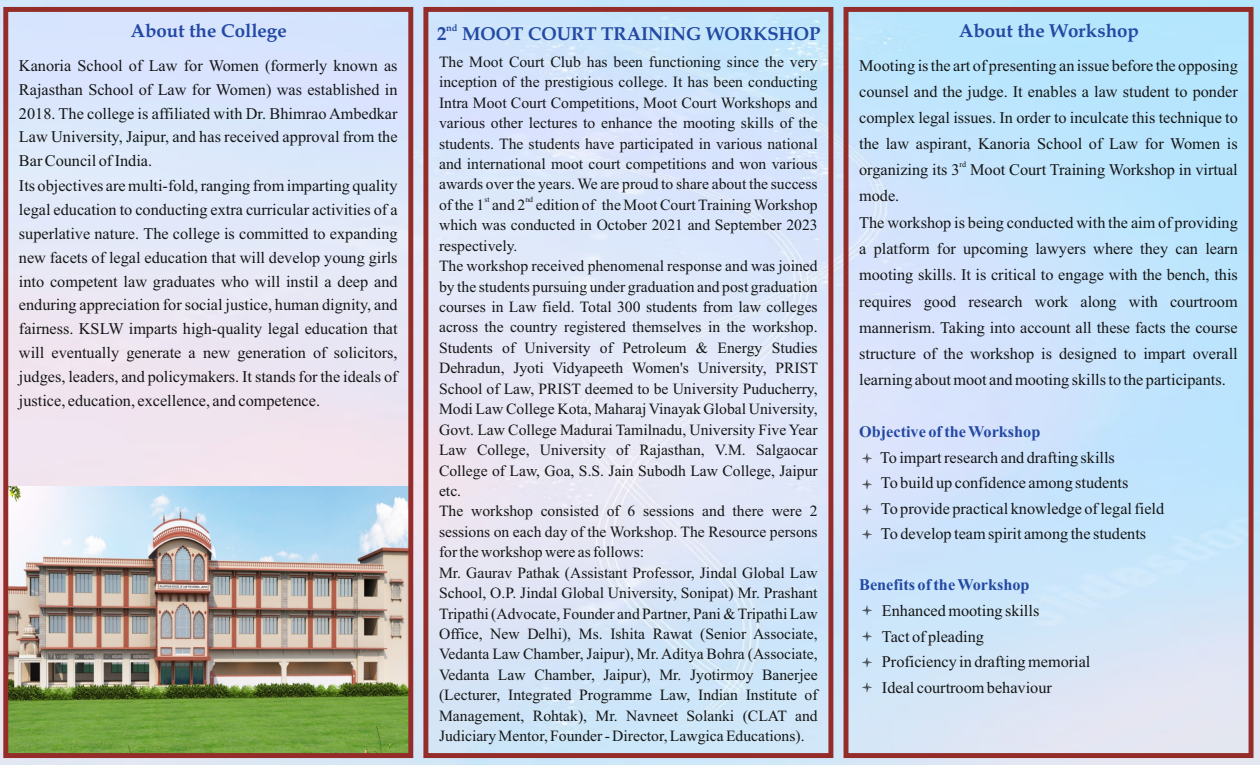
<style>
.page{position:relative;width:1260px;height:765px;background:#fff}
.page>*{position:absolute;margin:0;border:0;box-sizing:border-box;transform-origin:0 0}
.t1{font:700 18.75px "Book Antiqua";color:#2349a3}
.t2{font:16.25px/23.9px "Times New Roman";color:#151616}
.t3{font:700 16.25px "Times New Roman";color:#2349a3}
.t4{font:15.62px/20.4px "Times New Roman";color:#151616;text-align:justify}
.t5{font:12px/25.2px "Webdings";color:#151616;text-align:justify}
.t6{font:700 9.38px "Book Antiqua";color:#2349a3}
.t7{font:8.12px "Times New Roman";color:#151616}
.t8{font:7.75px "Times New Roman";color:#151616}
</style>
<div class="page">
<img style="left:0;top:0;width:1260px;height:765px">
<img style="left:9px;top:486px;width:398px;height:266px">
<div style="left:3px;top:7px;width:410px;height:751px;border:5px solid #942d2a"></div>
<div style="left:423px;top:7px;width:410px;height:751px;border:5px solid #942d2a"></div>
<div style="left:844px;top:7px;width:410px;height:751px;border:5px solid #942d2a"></div>
<p class="t1" style="left:131px;top:24px;width:158px">About the College</p>
<p class="t2" style="left:19px;top:55px;width:380px">Kanoria School of Law for Women (formerly known as Rajasthan School of Law for Women) was established in 2018. The college is affiliated with Dr. Bhimrao Ambedkar Law University, Jaipur, and has received approval from the Bar Council of India.<br>Its objectives are multi-fold, ranging from imparting quality legal education to conducting extra curricular activities of a superlative nature. The college is committed to expanding new facets of legal education that will develop young girls into competent law graduates who will instil a deep and enduring appreciation for social justice, human dignity, and fairness. KSLW imparts high-quality legal education that will eventually generate a new generation of solicitors, judges, leaders, and policymakers. It stands for the ideals of justice, education, excellence, and competence.</p>
<p class="t6" style="left:446px;top:24px;width:13px">nd</p>
<p class="t1" style="left:437px;top:26px;width:385px">2 MOOT COURT TRAINING WORKSHOP</p>
<p class="t4" style="left:439px;top:53px;width:380px">The Moot Court Club has been functioning since the very inception of the prestigious college. It has been conducting Intra Moot Court Competitions, Moot Court Workshops and various other lectures to enhance the mooting skills of the students. The students have participated in various national and international moot court competitions and won various awards over the years. We are proud to share about the success</p>
<p class="t8" style="left:484px;top:197px;width:7px">st</p>
<p class="t8" style="left:525px;top:197px;width:9px">nd</p>
<p class="t4" style="left:439px;top:196px;width:380px;text-align:left">of the 1 and 2 edition of the Moot Court Training Workshop which was conducted in October 2021 and September 2023 respectively.<br>The workshop received phenomenal response and was joined by the students pursuing under graduation and post graduation courses in Law field. Total 300 students from law colleges across the country registered themselves in the workshop.<br>Students of University of Petroleum &amp; Energy Studies Dehradun, Jyoti Vidyapeeth Women's University, PRIST School of Law, PRIST deemed to be University Puducherry, Modi Law College Kota, Maharaj Vinayak Global University, Govt. Law College Madurai Tamilnadu, University Five Year Law College, University of Rajasthan, V.M. Salgaocar College of Law, Goa, S.S. Jain Subodh Law College, Jaipur etc.</p>
<p class="t4" style="left:439px;top:502px;width:380px">The workshop consisted of 6 sessions and there were 2 sessions on each day of the Workshop. The Resource persons for the workshop were as follows:</p>
<p class="t4" style="left:439px;top:564px;width:380px">Mr. Gaurav Pathak (Assistant Professor, Jindal Global Law School, O.P. Jindal Global University, Sonipat) Mr. Prashant Tripathi (Advocate, Founder and Partner, Pani &amp; Tripathi Law Office, New Delhi), Ms. Ishita Rawat (Senior Associate, Vedanta Law Chamber, Jaipur), Mr. Aditya Bohra (Associate, Vedanta Law Chamber, Jaipur), Mr. Jyotirmoy Banerjee (Lecturer, Integrated Programme Law, Indian Institute of Management, Rohtak), Mr. Navneet Solanki (CLAT and Judiciary Mentor, Founder - Director, Lawgica Educations).</p>
<p class="t1" style="left:959px;top:24px;width:182px">About the Workshop</p>
<p class="t2" style="left:859px;top:54px;width:380px;line-height:26.1px;text-align:justify">Mooting is the art of presenting an issue before the opposing counsel and the judge. It enables a law student to ponder complex legal issues. In order to inculcate this technique to the law aspirant, Kanoria School of Law for Women is</p>
<p class="t7" style="left:960px;top:161px;width:8px">rd</p>
<p class="t2" style="left:859px;top:158px;width:380px;line-height:26.1px">organizing its 3 Moot Court Training Workshop in virtual mode.</p>
<p class="t2" style="left:859px;top:211px;width:380px;line-height:26.1px;text-align:justify">The workshop is being conducted with the aim of providing a platform for upcoming lawyers where they can learn mooting skills. It is critical to engage with the bench, this requires good research work along with courtroom mannerism. Taking into account all these facts the course structure of the workshop is designed to impart overall learning about moot and mooting skills to the participants.</p>
<p class="t3" style="left:859px;top:426px;width:183px">Objective of the Workshop</p>
<p class="t5" style="left:861px;top:446px;width:14px">● ● ● ●</p>
<p class="t2" style="left:880px;top:447px;width:236px">To impart research and drafting skills</p>
<p class="t2" style="left:881px;top:472px;width:249px">To build up confidence among students</p>
<p class="t2" style="left:881px;top:498px;width:285px">To provide practical knowledge of legal field</p>
<p class="t2" style="left:881px;top:523px;width:267px">To develop team spirit among the students</p>
<p class="t3" style="left:859px;top:579px;width:172px">Benefits of the Workshop</p>
<p class="t5" style="left:861px;top:598px;width:14px;line-height:25.9px">● ● ●</p>
<p class="t5" style="left:861px;top:675px;width:14px">●</p>
<p class="t2" style="left:882px;top:600px;width:159px">Enhanced mooting skills</p>
<p class="t2" style="left:882px;top:626px;width:104px">Tact of pleading</p>
<p class="t2" style="left:882px;top:651px;width:210px">Proficiency in drafting memorial</p>
<p class="t2" style="left:882px;top:677px;width:172px">Ideal courtroom behaviour</p>
</div>
